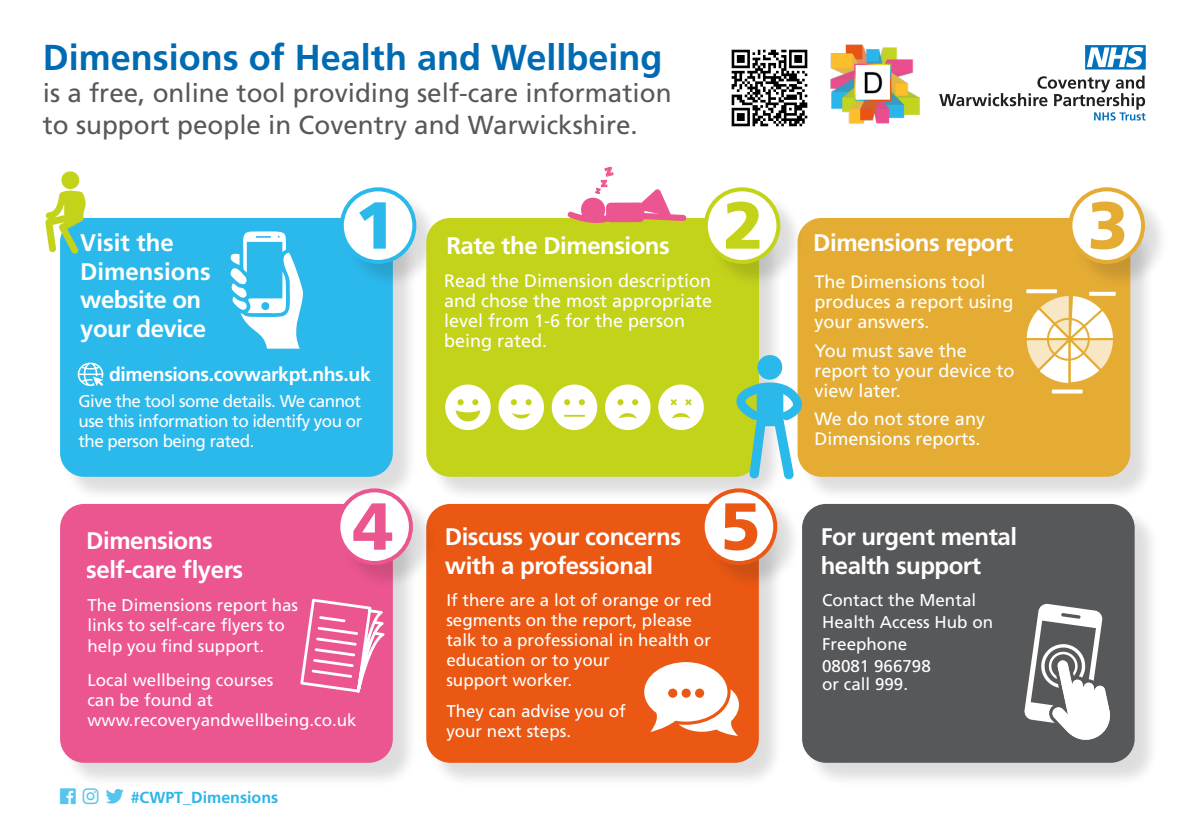
<style>
.page{position:relative;width:1191px;height:840px;background:#fff}
.page>*{position:absolute;margin:0;border:0;box-sizing:border-box;transform-origin:0 0}
.t1{font:900 66.2px "Frutiger";color:#2bb9ec}
.t2{font:900 66.2px "Frutiger";color:#c3d31a}
.t3{font:900 66.2px "Frutiger";color:#eb5690}
.t4{font:900 66.2px "Frutiger";color:#ea5813}
.t5{font:900 66.2px "Frutiger";color:#e5ac34}
.t6{font:700 36px "Frutiger";color:#006bb2}
.t7{font:26px/32px "Frutiger";color:#57585a}
.t8{font:700 24px/28.8px "Frutiger";letter-spacing:-.02em;color:#fff}
.t9{font:700 24px/28.8px "Frutiger";color:#fff}
.t10{font:700 19.4px "Frutiger";letter-spacing:-.02em;color:#fff}
.t11{font:18px/20px "Frutiger";color:#fff}
.t12{font:17px/20px "Frutiger";color:#fff}
.t13{font:700 16px "Frutiger";color:#2cb5e9}
.s1{color:#56c4ed}
</style>
<div class="page">
<div style="left:63px;top:221px;width:355px;height:281px;background:#231f20;opacity:.15"></div>
<div style="left:60px;top:218px;width:333px;height:258px;background:#2bb9ec;border-radius:24px"></div>
<div style="left:343px;top:191px;width:98px;height:97px;background:#231f20;opacity:.15"></div>
<div style="left:342px;top:189px;width:72px;height:73px;background:#fff;border-radius:50%"></div>
<div style="left:340px;top:187px;width:76px;height:77px;border:4px solid #2bb9ec;border-radius:50%"></div>
<div style="left:63px;top:506px;width:355px;height:281px;background:#231f20;opacity:.15"></div>
<div style="left:60px;top:503px;width:333px;height:259px;background:#eb5690;border-radius:24px"></div>
<div style="left:429px;top:221px;width:355px;height:281px;background:#231f20;opacity:.15"></div>
<div style="left:426px;top:218px;width:333px;height:258px;background:#c3d31a;border-radius:24px"></div>
<div style="left:429px;top:506px;width:354px;height:281px;background:#231f20;opacity:.15"></div>
<div style="left:426px;top:503px;width:333px;height:259px;background:#ea5813;border-radius:24px"></div>
<div style="left:805px;top:507px;width:354px;height:280px;background:#231f20;opacity:.15"></div>
<div style="left:802px;top:503px;width:332px;height:259px;background:#57585a;border-radius:24px"></div>
<div style="left:800px;top:221px;width:355px;height:280px;background:#231f20;opacity:.15"></div>
<div style="left:797px;top:218px;width:333px;height:258px;background:#e5ac34;border-radius:24px"></div>
<svg style="left:736px;top:355px;width:66px;height:124px"></svg>
<div style="left:707px;top:191px;width:97px;height:97px;background:#231f20;opacity:.15"></div>
<div style="left:706px;top:189px;width:72px;height:73px;background:#fff;border-radius:50%"></div>
<div style="left:704px;top:187px;width:76px;height:77px;border:4px solid #c3d31a;border-radius:50%"></div>
<div style="left:340px;top:492px;width:97px;height:97px;background:#231f20;opacity:.15"></div>
<div style="left:338px;top:490px;width:73px;height:72px;background:#fff;border-radius:50%"></div>
<div style="left:336px;top:488px;width:77px;height:76px;border:4px solid #eb5690;border-radius:50%"></div>
<div style="left:704px;top:492px;width:97px;height:97px;background:#231f20;opacity:.15"></div>
<div style="left:702px;top:490px;width:73px;height:72px;background:#fff;border-radius:50%"></div>
<div style="left:700px;top:488px;width:77px;height:76px;border:4px solid #ea5813;border-radius:50%"></div>
<div style="left:1072px;top:191px;width:97px;height:97px;background:#231f20;opacity:.15"></div>
<div style="left:1070px;top:189px;width:73px;height:73px;background:#fff;border-radius:50%"></div>
<div style="left:1068px;top:187px;width:77px;height:77px;border:4px solid #e5ac34;border-radius:50%"></div>
<svg style="left:230px;top:231px;width:73px;height:117px"></svg>
<svg style="left:605px;top:384px;width:45px;height:46px"></svg>
<svg style="left:498px;top:384px;width:46px;height:46px"></svg>
<svg style="left:552px;top:384px;width:45px;height:46px"></svg>
<svg style="left:445px;top:384px;width:46px;height:46px"></svg>
<svg style="left:658px;top:384px;width:46px;height:46px"></svg>
<svg style="left:300px;top:598px;width:85px;height:95px"></svg>
<svg style="left:644px;top:662px;width:95px;height:73px"></svg>
<svg style="left:564px;top:208px;width:57px;height:15px"></svg>
<div style="left:607px;top:203px;width:36px;height:18px;background:#eb5690;border-radius:4px"></div>
<div style="left:606px;top:202px;width:38px;height:20px;border:2px solid #eb5690;border-radius:4px"></div>
<svg style="left:629px;top:189px;width:60px;height:34px"></svg>
<div style="left:582px;top:198px;width:22px;height:23px;background:#eb5690;border-radius:50%"></div>
<div style="left:581px;top:197px;width:24px;height:25px;border:2px solid #eb5690;border-radius:50%"></div>
<svg style="left:45px;top:189px;width:41px;height:64px"></svg>
<div style="left:61px;top:171px;width:18px;height:18px;background:#c3d31a;border-radius:50%"></div>
<img style="left:731px;top:49px;width:77px;height:78px">
<svg style="left:939px;top:76px;width:206px;height:44px"></svg>
<svg style="left:1085px;top:45px;width:60px;height:24px"></svg>
<img style="left:830px;top:44px;width:90px;height:80px">
<svg style="left:1026px;top:289px;width:31px;height:4px"></svg>
<svg style="left:1051px;top:389px;width:31px;height:4px"></svg>
<hr style="left:1089px;top:291px;width:26px;height:4px;background:#e9bb59">
<svg style="left:1026px;top:292px;width:90px;height:91px"></svg>
<div style="left:1047px;top:317px;width:42px;height:43px;border:2px solid #e5ac34;border-radius:50%"></div>
<svg style="left:1024px;top:603px;width:86px;height:137px"></svg>
<svg style="left:78px;top:362px;width:25px;height:24px"></svg>
<p class="t6" style="left:43px;top:36px;width:621px">Dimensions of Health and Wellbeing</p>
<p class="t7" style="left:43px;top:76px;width:630px">is a free, online tool providing self-care information to support people in Coventry and Warwickshire.</p>
<p class="t1" style="left:355px;top:185px;width:42px">1</p>
<p class="t2" style="left:723px;top:185px;width:42px">2</p>
<p class="t9" style="left:80px;top:228px;width:132px">Visit the<br>Dimensions</p>
<p class="t8" style="left:80px;top:285px;width:127px">website on your device</p>
<p class="t8" style="left:446px;top:230px;width:225px">Rate the Dimensions</p>
<p class="t8" style="left:813px;top:228px;width:201px">Dimensions report</p>
<p class="t11" style="left:444px;top:270px;width:270px">Read the Dimension description and chose the most appropriate level from 1-6 for the person being rated.</p>
<p class="t11" style="left:814px;top:271px;width:201px">The Dimensions tool produces a report using your answers.</p>
<p class="t11" style="left:814px;top:340px;width:202px">You must save the report to your device to view later.</p>
<p class="t11" style="left:814px;top:408px;width:172px">We do not store any<br>Dimensions reports.</p>
<p class="t10" style="left:109px;top:362px;width:263px">dimensions.covwarkpt.nhs.uk</p>
<p class="t12" style="left:78px;top:391px;width:285px;text-align:justify">Give the tool some details. We cannot use this information to identify you or the person being rated.</p>
<p class="t3" style="left:353px;top:486px;width:42px">4</p>
<p class="t4" style="left:720px;top:486px;width:42px">5</p>
<p class="t8" style="left:86px;top:526px;width:158px">Dimensions self-care flyers</p>
<p class="t8" style="left:445px;top:522px;width:238px">Discuss your concerns with a professional</p>
<p class="t8" style="left:820px;top:522px;width:198px">For urgent mental health support</p>
<p class="t12" style="left:87px;top:595px;width:212px">The Dimensions report has links to self-care flyers to help you find support.</p>
<p class="t12" style="left:87px;top:669px;width:271px">Local wellbeing courses<br>can be found at www.recoveryandwellbeing.co.uk</p>
<p class="t13" style="left:60px;top:788px;width:220px"><span class="s1">□□</span> <span class="s1">■▲▼</span> <span class="s1">▼▼▼</span> #CWPT_Dimensions</p>
<p class="t12" style="left:446px;top:589px;width:267px">If there are a lot of orange or red segments on the report, please talk to a professional in health or education or to your<br>support worker.</p>
<p class="t12" style="left:446px;top:700px;width:181px">They can advise you of your next steps.</p>
<p class="t12" style="left:822px;top:588px;width:172px;line-height:22px">Contact the Mental<br>Health Access Hub on<br>Freephone<br>08081 966798</p>
<p class="t12" style="left:822px;top:673px;width:87px">or call 999.</p>
<p class="t5" style="left:1087px;top:185px;width:42px">3</p>
</div>
